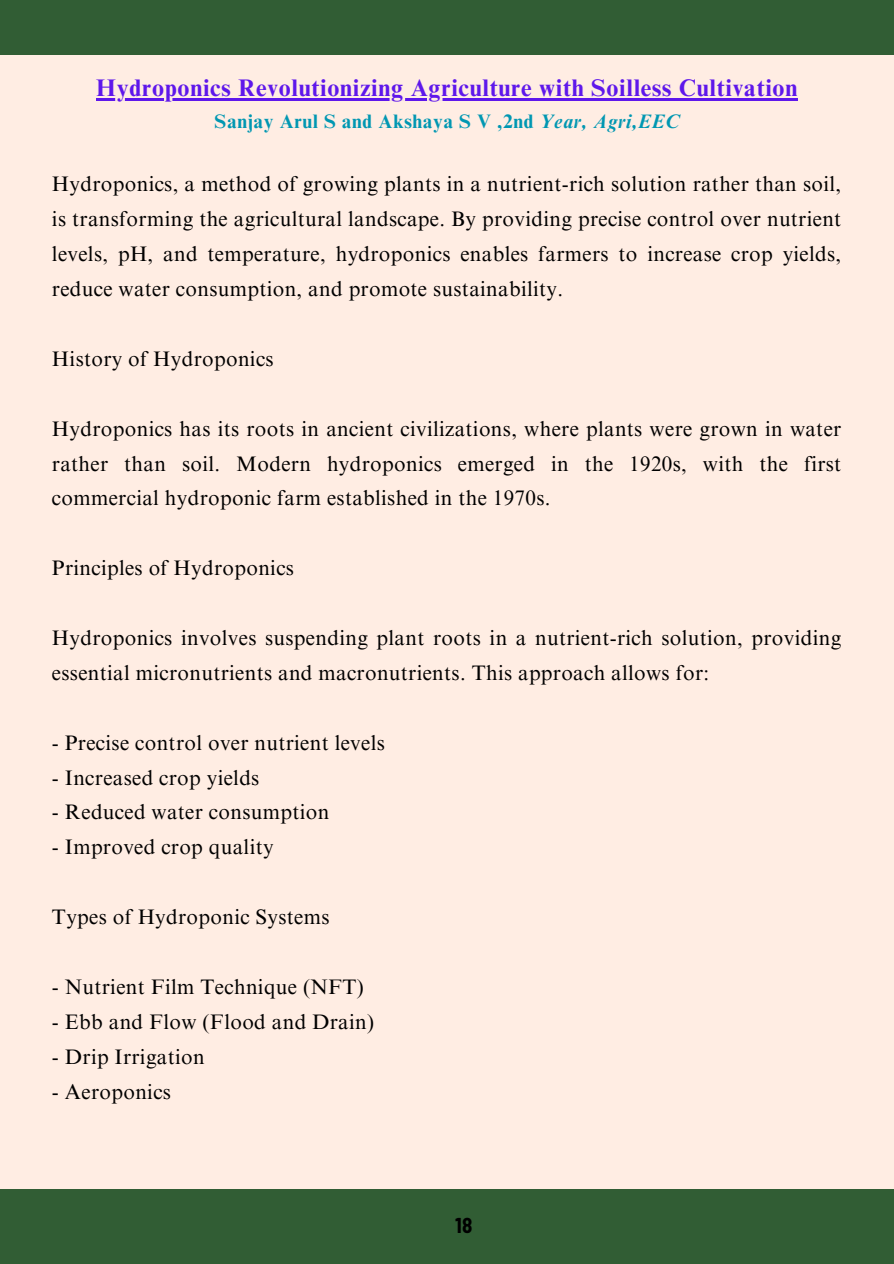
<style>
.page{position:relative;width:894px;height:1264px;background:#fff}
.page>*{position:absolute;margin:0;border:0;box-sizing:border-box;transform-origin:0 0}
.t1{font:700 24px "Times NRMT Pro";letter-spacing:.03em;color:#5e17eb}
.t2{font:21px/34.8px "Times NRMT Pro";letter-spacing:.015em;color:#000;text-align:justify}
.t3{font:700 semi-condensed 21px "Barlow";color:#000}
.t4{font:700 19.5px "Times NRMT Pro";letter-spacing:.03em;color:#0097b2}
.s1{font-style:italic}
</style>
<div class="page">
<div style="left:0;top:0;width:893px;height:1263px;background:#ffede3"></div>
<div style="left:0;top:1188px;width:893px;height:75px;background:#315d34"></div>
<div style="left:0;top:0;width:893px;height:55px;background:#315d34"></div>
<hr style="left:96px;top:98px;width:701px;height:2px;background:#5e17eb">
<p class="t1" style="left:96px;top:78px;width:702px">Hydroponics Revolutionizing Agriculture with Soilless Cultivation</p>
<p class="t4" style="left:214px;top:114px;width:466px">Sanjay Arul S and Akshaya S V ,2nd <span class="s1">Year, Agri,EEC</span></p>
<h1 class="t2" style="left:52px;top:169px;width:790px">Hydroponics, a method of growing plants in a nutrient-rich solution rather than soil, is transforming the agricultural landscape. By providing precise control over nutrient levels, pH, and temperature, hydroponics enables farmers to increase crop yields, reduce water consumption, and promote sustainability.</h1>
<p class="t2" style="left:52px;top:344px;width:223px">History of Hydroponics</p>
<p class="t2" style="left:52px;top:413px;width:790px">Hydroponics has its roots in ancient civilizations, where plants were grown in water rather than soil. Modern hydroponics emerged in the 1920s, with the first commercial hydroponic farm established in the 1970s.</p>
<p class="t2" style="left:52px;top:553px;width:243px">Principles of Hydroponics</p>
<p class="t2" style="left:52px;top:623px;width:790px">Hydroponics involves suspending plant roots in a nutrient-rich solution, providing essential micronutrients and macronutrients. This approach allows for:</p>
<p class="t2" style="left:52px;top:727px;width:334px">- Precise control over nutrient levels</p>
<p class="t2" style="left:52px;top:762px;width:209px">- Increased crop yields</p>
<p class="t2" style="left:52px;top:797px;width:279px">- Reduced water consumption</p>
<p class="t2" style="left:52px;top:832px;width:223px">- Improved crop quality</p>
<p class="t2" style="left:52px;top:902px;width:279px">Types of Hydroponic Systems</p>
<p class="t2" style="left:52px;top:971px;width:313px">- Nutrient Film Technique (NFT)</p>
<p class="t2" style="left:52px;top:1006px;width:323px">- Ebb and Flow (Flood and Drain)</p>
<p class="t2" style="left:52px;top:1041px;width:154px">- Drip Irrigation</p>
<p class="t2" style="left:52px;top:1076px;width:120px">- Aeroponics</p>
<p class="t3" style="left:455px;top:1211px;width:18px">18</p>
</div>
